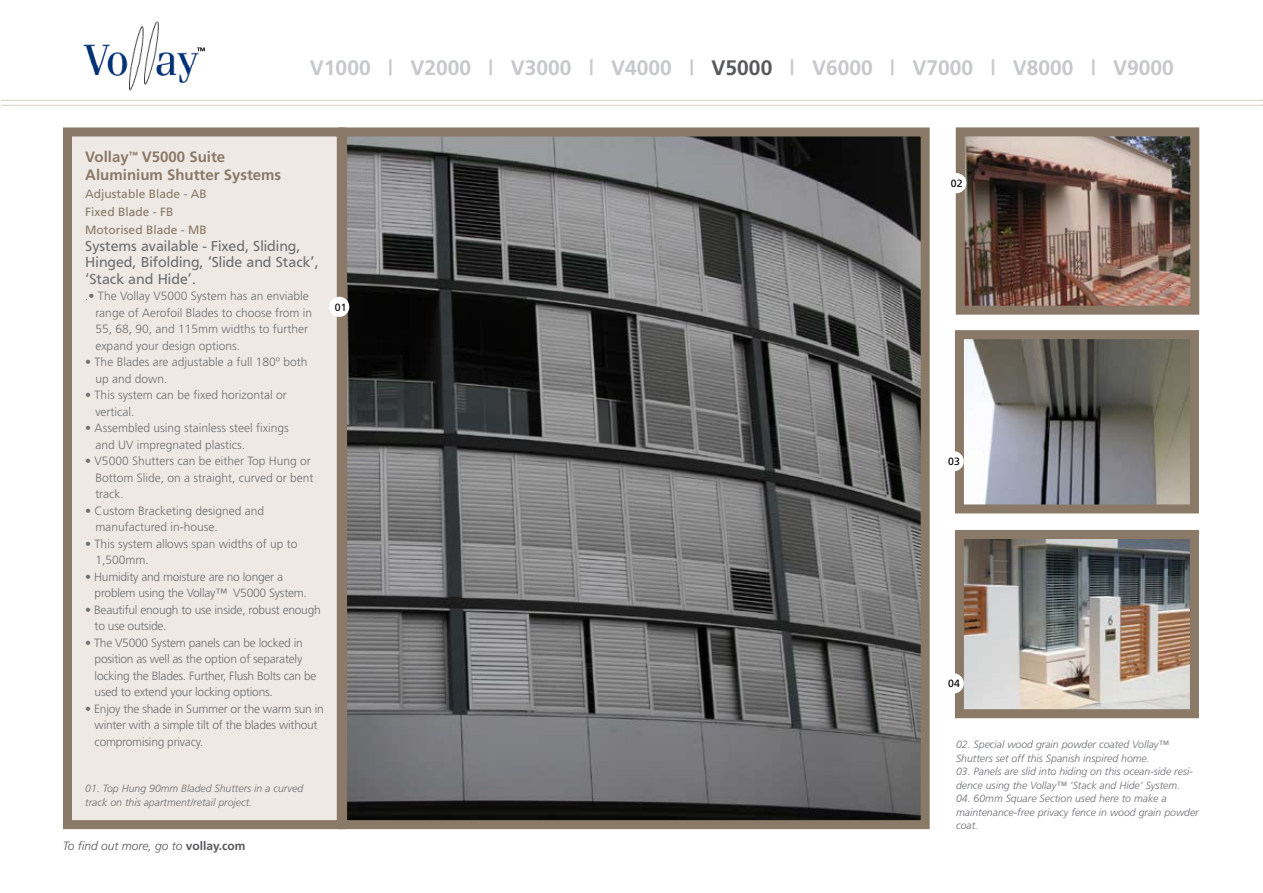
<style>
.page{position:relative;width:1263px;height:893px;background:#fff}
.page>*{position:absolute;margin:0;border:0;box-sizing:border-box;transform-origin:0 0}
.t1{font:700 21px "Frutiger";color:#c6c8ca}
.t2{font:15px/16.5px "Frutiger";color:#6d6f71}
.t3{font:700 15px/18px "Frutiger";color:#8a7967}
.t4{font:300 12px/16.5px "Frutiger";color:#6d6f71}
.t5{font:300 12px/16.5px "Frutiger";letter-spacing:-.02em;color:#6d6f71}
.t6{font:12px/18px "Frutiger";color:#8a7967}
.t7{font:italic 300 12px "Frutiger";color:#58595b}
.t8{font:italic 300 10.5px/13.5px "Frutiger";color:#6d6f71}
.t9{font:10.5px "Frutiger";color:#000}
.s1{color:#58595b}
.s2{font-weight:700;font-style:normal}
</style>
<div class="page">
<div style="left:63px;top:127px;width:283px;height:702px;background:#efe9e5;border:9px solid #8a7967"></div>
<img style="left:965px;top:340px;width:224px;height:163px">
<div style="left:955px;top:330px;width:244px;height:183px;border:9px solid #8a7967"></div>
<img style="left:966px;top:137px;width:223px;height:168px">
<div style="left:956px;top:127px;width:243px;height:188px;border:9px solid #8a7967"></div>
<img style="left:348px;top:137px;width:572px;height:682px">
<div style="left:338px;top:127px;width:592px;height:702px;border:9px solid #8a7967"></div>
<img style="left:965px;top:540px;width:224px;height:168px">
<div style="left:955px;top:530px;width:244px;height:188px;border:9px solid #8a7967"></div>
<div style="left:943px;top:451px;width:21px;height:20px;background:#fff;border-radius:50%"></div>
<div style="left:943px;top:673px;width:21px;height:20px;background:#fff;border-radius:50%"></div>
<div style="left:329px;top:297px;width:20px;height:20px;background:#fff;border-radius:50%"></div>
<div style="left:946px;top:173px;width:20px;height:20px;background:#fff;border-radius:50%"></div>
<hr style="left:1px;top:100px;width:1262px;height:1px;background:#d8d0c7">
<hr style="left:1px;top:105px;width:1262px;height:1px;background:#d8d0c7">
<img style="left:83px;top:21px;width:122px;height:70px">
<h1 class="t1" style="left:310px;top:55px;width:865px">V1000 | V2000 | V3000 | V4000 | <span class="s1">V5000</span> | V6000 | V7000 | V8000 | V9000</h1>
<p class="t3" style="left:85px;top:148px;width:197px">Vollay<sup>™</sup> V5000 Suite<br>Aluminium Shutter Systems</p>
<p class="t6" style="left:85px;top:185px;width:123px">Adjustable Blade - AB<br>Fixed Blade - FB<br>Motorised Blade - MB</p>
<p class="t2" style="left:85px;top:237px;width:235px">Systems available - Fixed, Sliding,<br>Hinged, Bifolding, ‘Slide and Stack’, ‘Stack and Hide’.</p>
<p class="t4" style="left:95px;top:288px;width:218px;text-indent:-10px">.• The Vollay V5000 System has an enviable range of Aerofoil Blades to choose from in 55, 68, 90, and 115mm widths to further expand your design options.</p>
<p class="t4" style="left:95px;top:354px;width:214px;text-indent:-10px">• The Blades are adjustable a full 180º both up and down.</p>
<p class="t4" style="left:95px;top:387px;width:193px;text-indent:-10px">• This system can be fixed horizontal or vertical.</p>
<p class="t4" style="left:95px;top:420px;width:195px;text-indent:-10px">• Assembled using stainless steel fixings and UV impregnated plastics.</p>
<p class="t4" style="left:95px;top:453px;width:220px;text-indent:-10px">• V5000 Shutters can be either Top Hung or<br>Bottom Slide, on a straight, curved or bent track.</p>
<p class="t4" style="left:95px;top:502px;width:170px;text-indent:-10px">• Custom Bracketing designed and manufactured in-house.</p>
<p class="t4" style="left:95px;top:535px;width:204px;text-indent:-10px">• This system allows span widths of up to<br>1,500mm.</p>
<p class="t5" style="left:95px;top:568px;width:214px;text-indent:-9px">• Humidity and moisture are no longer a problem using the Vollay™ V5000 System.</p>
<p class="t5" style="left:95px;top:601px;width:228px;text-indent:-9px">• Beautiful enough to use inside, robust enough to use outside.</p>
<p class="t5" style="left:95px;top:634px;width:223px;text-indent:-9px">• The V5000 System panels can be locked in position as well as the option of separately locking the Blades. Further, Flush Bolts can be used to extend your locking options.</p>
<p class="t5" style="left:95px;top:700px;width:231px;text-indent:-9px">• Enjoy the shade in Summer or the warm sun in winter with a simple tilt of the blades without compromising privacy.</p>
<p class="t8" style="left:85px;top:782px;width:220px">01. Top Hung 90mm Bladed Shutters in a curved track on this apartment/retail project.</p>
<p class="t9" style="left:335px;top:301px;width:13px">01</p>
<p class="t7" style="left:63px;top:839px;width:184px">To find out more, go to <span class="s2">vollay.com</span></p>
<p class="t9" style="left:951px;top:177px;width:13px">02</p>
<p class="t9" style="left:948px;top:455px;width:13px">03</p>
<p class="t9" style="left:948px;top:677px;width:13px">04</p>
<p class="t8" style="left:956px;top:738px;width:214px">02. Special wood grain powder coated Vollay™<br>Shutters set off this Spanish inspired home.</p>
<p class="t8" style="left:956px;top:765px;width:238px">03. Panels are slid into hiding on this ocean-side resi&shy;dence using the Vollay™ ‘Stack and Hide’ System.</p>
<p class="t8" style="left:956px;top:792px;width:244px">04. 60mm Square Section used here to make a maintenance-free privacy fence in wood grain powder coat.</p>
</div>
